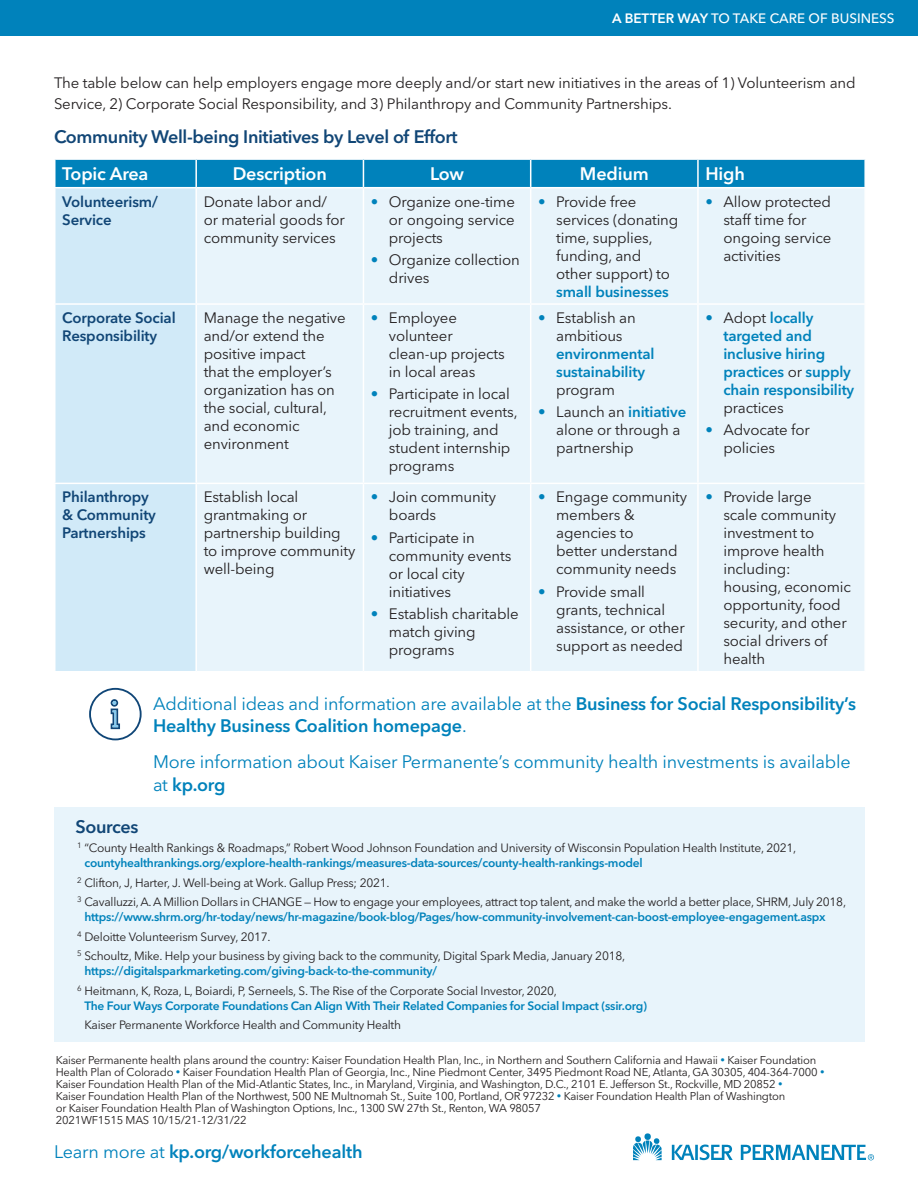
<style>
.page{position:relative;width:918px;height:1188px;background:#fff}
.page>*{position:absolute;margin:0;border:0;box-sizing:border-box;transform-origin:0 0}
.t1{font:600 18px/22.5px "Avenir Next LT Pro";letter-spacing:-.01em;color:#0082bb}
.t2{font:18px/22.5px "Avenir Next LT Pro";letter-spacing:-.01em;color:#0082bb}
.t3{font:600 18px "Avenir Next LT Pro";letter-spacing:-.02em;color:#114676}
.t4{font:600 18px "Avenir Next LT Pro";letter-spacing:-.01em;color:#fff}
.t5{font:15px/18px "Avenir Next LT Pro";letter-spacing:-.01em;color:#231f20}
.t6{font:600 15px/18px "Avenir Next LT Pro";letter-spacing:-.01em;color:#0082bb}
.t7{font:600 15px/18px "Avenir Next LT Pro";letter-spacing:-.01em;color:#114676}
.t8{font:500 13.5px "Avenir Next LT Pro";color:#fff}
.t9{font:12px/19.5px "Avenir Next LT Pro";letter-spacing:-.02em;color:#231f20}
.t10{font:600 12px/19.5px "Avenir Next LT Pro";letter-spacing:-.02em;color:#0082bb}
.t11{font:11.25px/12px "Avenir Next LT Pro";letter-spacing:-.02em;color:#231f20}
.s1{font-weight:600}
.s2{color:#0082bb}
.s3{font-weight:600;color:#0082bb}
.s4{font-weight:400}
.s5{font-weight:400;color:#231f20}
.s6{font-size:9px;color:#0082bb}
</style>
<div class="page">
<div style="left:0;top:0;width:918px;height:36px;background:#0082bb"></div>
<div style="left:54px;top:807px;width:810px;height:234px;background:#e8f4fb"></div>
<div style="left:56px;top:188px;width:139px;height:483px;background:#d1eaf8"></div>
<div style="left:197px;top:188px;width:667px;height:483px;background:#e8f4fb"></div>
<hr style="left:363px;top:188px;width:1px;height:115px;background:#fff">
<hr style="left:530px;top:188px;width:1px;height:115px;background:#fff">
<hr style="left:697px;top:188px;width:2px;height:115px;background:#fff">
<hr style="left:54px;top:303px;width:142px;height:2px;background:#fff">
<hr style="left:196px;top:303px;width:167px;height:2px;background:#fff">
<hr style="left:363px;top:303px;width:168px;height:2px;background:#fff">
<hr style="left:363px;top:305px;width:1px;height:178px;background:#fff">
<hr style="left:531px;top:303px;width:167px;height:2px;background:#fff">
<hr style="left:530px;top:305px;width:1px;height:178px;background:#fff">
<hr style="left:698px;top:303px;width:168px;height:2px;background:#fff">
<hr style="left:697px;top:305px;width:2px;height:178px;background:#fff">
<hr style="left:54px;top:483px;width:142px;height:1px;background:#fff">
<hr style="left:196px;top:483px;width:167px;height:1px;background:#fff">
<hr style="left:363px;top:483px;width:168px;height:1px;background:#fff">
<hr style="left:363px;top:484px;width:1px;height:187px;background:#fff">
<hr style="left:531px;top:483px;width:167px;height:1px;background:#fff">
<hr style="left:530px;top:484px;width:1px;height:187px;background:#fff">
<hr style="left:698px;top:483px;width:168px;height:1px;background:#fff">
<hr style="left:697px;top:484px;width:2px;height:187px;background:#fff">
<svg style="left:55px;top:159px;width:809px;height:28px;background:#0886bd"></svg>
<hr style="left:698px;top:158px;width:168px;height:2px;background:#fff">
<hr style="left:697px;top:160px;width:2px;height:27px;background:#fff">
<svg style="left:89px;top:688px;width:53px;height:52px"></svg>
<svg style="left:633px;top:1136px;width:29px;height:24px"></svg>
<div style="left:644px;top:1133px;width:7px;height:7px;background:#0082bb;border-radius:50%"></div>
<hr style="left:695px;top:1145px;width:3px;height:15px;background:#0082bb">
<svg style="left:672px;top:1145px;width:22px;height:15px"></svg>
<svg style="left:700px;top:1145px;width:33px;height:15px"></svg>
<svg style="left:741px;top:1145px;width:133px;height:15px"></svg>
<p class="t8" style="left:612px;top:11px;width:284px"><span class="s1">A BETTER WAY</span> TO TAKE CARE OF BUSINESS</p>
<p class="t5" style="left:54px;top:72px;width:803px;line-height:21px">The table below can help employers engage more deeply and/or start new initiatives in the areas of 1) Volunteerism and<br>Service, 2) Corporate Social Responsibility, and 3) Philanthropy and Community Partnerships.</p>
<p class="t3" style="left:54px;top:126px;width:405px">Community Well-being Initiatives by Level of Effort</p>
<p class="t4" style="left:62px;top:163px;width:88px">Topic Area</p>
<p class="t4" style="left:233px;top:163px;width:96px">Description</p>
<p class="t4" style="left:430px;top:163px;width:35px">Low</p>
<p class="t4" style="left:580px;top:163px;width:70px">Medium</p>
<p class="t4" style="left:705px;top:163px;width:41px">High</p>
<p class="t7" style="left:62px;top:192px;width:97px">Volunteerism/<br>Service</p>
<p class="t5" style="left:204px;top:192px;width:143px">Donate labor and/ or material goods for community services</p>
<p class="t5" style="left:389px;top:192px;width:127px;text-align:justify;text-indent:-18px"><span class="s2">•</span> Organize one-time or ongoing service projects</p>
<p class="t5" style="left:389px;top:251px;width:132px;text-indent:-18px"><span class="s2">•</span> Organize collection drives</p>
<p class="t5" style="left:556px;top:192px;width:124px;text-indent:-18px"><span class="s2">•</span> Provide free services (donating time, supplies, funding, and other support) to</p>
<p class="t6" style="left:556px;top:282px;width:114px">small businesses</p>
<p class="t5" style="left:723px;top:192px;width:109px;text-indent:-18px"><span class="s2">•</span> Allow protected staff time for ongoing service activities</p>
<p class="t7" style="left:62px;top:309px;width:115px">Corporate Social<br>Responsibility</p>
<p class="t5" style="left:204px;top:309px;width:144px">Manage the negative and/or extend the positive impact<br>that the employer’s organization has on the social, cultural, and economic environment</p>
<p class="t5" style="left:389px;top:309px;width:117px;text-indent:-18px"><span class="s2">•</span> Employee volunteer clean-up projects in local areas</p>
<p class="t5" style="left:389px;top:385px;width:130px;text-indent:-18px"><span class="s2">•</span> Participate in local recruitment events, job training, and student internship programs</p>
<p class="t5" style="left:538px;top:309px;width:99px;text-align:center"><span class="s2">•</span> Establish an ambitious</p>
<p class="t6" style="left:556px;top:345px;width:100px">environmental sustainability</p>
<p class="t5" style="left:556px;top:381px;width:60px">program</p>
<p class="t5" style="left:556px;top:403px;width:132px;text-indent:-18px"><span class="s2">•</span> Launch an <span class="s3">initiative </span>alone or through a partnership</p>
<p class="t6" style="left:723px;top:309px;width:132px;text-indent:-18px"><span class="s4">•</span> <span class="s5">Adopt</span> locally targeted and inclusive hiring practices <span class="s5">or</span> supply chain responsibility</p>
<p class="t5" style="left:723px;top:399px;width:62px">practices</p>
<p class="t5" style="left:723px;top:421px;width:88px;text-indent:-18px"><span class="s2">•</span> Advocate for policies</p>
<p class="t5" style="left:723px;top:488px;width:129px;text-indent:-18px"><span class="s2">•</span> Provide large<br>scale community investment to improve health including: housing, economic opportunity, food security, and other social drivers of health</p>
<p class="t1" style="left:153px;top:692px;width:705px"><span class="s4">Additional ideas and information are available at the</span> Business for Social Responsibility’s<br>Healthy Business Coalition homepage<span class="s4">.</span></p>
<p class="t2" style="left:153px;top:751px;width:699px">More information about Kaiser Permanente’s community health investments is available at <span class="s1">kp.org</span></p>
<p class="t7" style="left:62px;top:488px;width:95px">Philanthropy &amp; Community<br>Partnerships</p>
<p class="t5" style="left:204px;top:488px;width:153px">Establish local grantmaking or partnership building to improve community well-being</p>
<p class="t5" style="left:389px;top:488px;width:109px;text-indent:-18px"><span class="s2">•</span> Join community boards</p>
<p class="t5" style="left:556px;top:488px;width:133px;text-indent:-18px"><span class="s2">•</span> Engage community members &amp; agencies to<br>better understand community needs</p>
<p class="t5" style="left:556px;top:583px;width:130px;text-indent:-18px"><span class="s2">•</span> Provide small grants, technical assistance, or other support as needed</p>
<p class="t5" style="left:389px;top:529px;width:124px;text-indent:-18px"><span class="s2">•</span> Participate in community events or local city initiatives</p>
<p class="t5" style="left:389px;top:605px;width:131px;text-indent:-18px"><span class="s2">•</span> Establish charitable match giving programs</p>
<p class="t3" style="left:75px;top:816px;width:64px">Sources</p>
<p class="t9" style="left:84px;top:841px;width:713px;line-height:15px;text-indent:-7px"><sup>1</sup> “County Health Rankings &amp; Roadmaps,” Robert Wood Johnson Foundation and University of Wisconsin Population Health Institute, 2021, <span class="s3">countyhealthrankings.org/explore-health-rankings/measures-data-sources/county-health-rankings-model</span></p>
<p class="t9" style="left:77px;top:873px;width:771px"><sup>2</sup> Clifton, J, Harter, J. Well-being at Work. Gallup Press; 2021.<br><sup>3</sup> Cavalluzzi, A. A Million Dollars in CHANGE — How to engage your employees, attract top talent, and make the world a better place, SHRM, July 2018,</p>
<p class="t10" style="left:77px;top:907px;width:750px;text-indent:7px">https://www.shrm.org/hr-today/news/hr-magazine/book-blog/Pages/how-community-involvement-can-boost-employee-engagement.aspx<br><sup>4</sup> <span class="s5">Deloitte Volunteerism Survey, 2017.<br></span><sup>5</sup> <span class="s5">Schoultz, Mike. Help your business by giving back to the community, Digital Spark Media, January 2018,</span></p>
<p class="t9" style="left:77px;top:961px;width:481px;text-indent:7px"><span class="s3">https://digitalsparkmarketing.com/giving-back-to-the-community/<br></span><sup>6</sup> Heitmann, K, Roza, L, Boiardi, P, Serneels, S. The Rise of the Corporate Social Investor, 2020,</p>
<p class="t10" style="left:84px;top:996px;width:564px">The Four Ways Corporate Foundations Can Align With Their Related Companies for Social Impact (ssir.org)</p>
<p class="t9" style="left:84px;top:1015px;width:318px">Kaiser Permanente Workforce Health and Community Health</p>
<p class="t11" style="left:56px;top:1054px;width:770px">Kaiser Permanente health plans around the country: Kaiser Foundation Health Plan, Inc., in Northern and Southern California and Hawaii <span class="s6">•</span> Kaiser Foundation Health Plan of Colorado <span class="s6">•</span> Kaiser Foundation Health Plan of Georgia, Inc., Nine Piedmont Center, 3495 Piedmont Road NE, Atlanta, GA 30305, 404-364-7000 <span class="s6">• </span>Kaiser Foundation Health Plan of the Mid-Atlantic States, Inc., in Maryland, Virginia, and Washington, D.C., 2101 E. Jefferson St., Rockville, MD 20852 <span class="s6">•<br></span>Kaiser Foundation Health Plan of the Northwest, 500 NE Multnomah St., Suite 100, Portland, OR 97232 <span class="s6">•</span> Kaiser Foundation Health Plan of Washington<br>or Kaiser Foundation Health Plan of Washington Options, Inc., 1300 SW 27th St., Renton, WA 98057<br>2021WF1515 MAS 10/15/21-12/31/22</p>
<p class="t1" style="left:54px;top:1140px;width:310px"><span class="s4">Learn more at</span> kp.org/workforcehealth</p>
</div>
